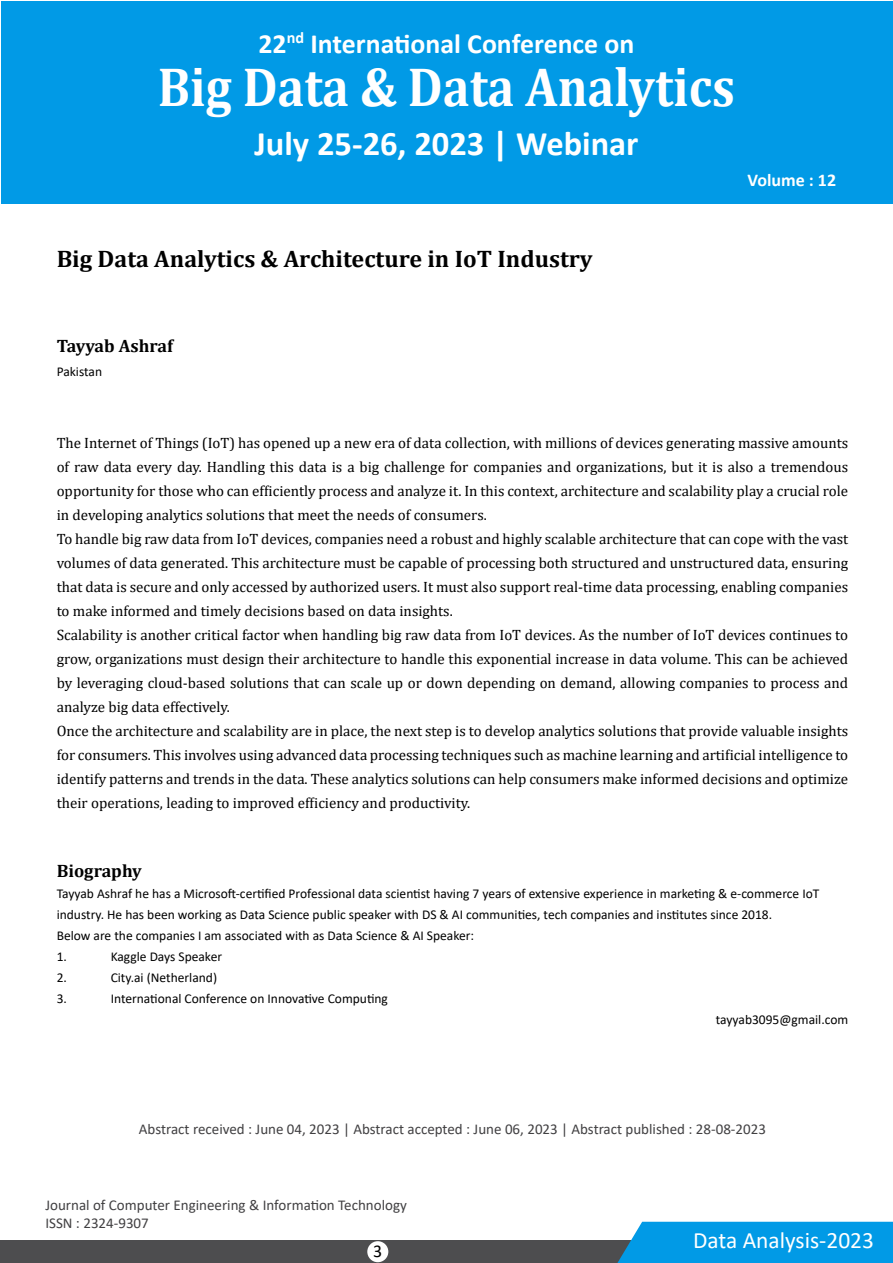
<style>
.page{position:relative;width:893px;height:1263px;background:#fff}
.page>*{position:absolute;margin:0;border:0;box-sizing:border-box;transform-origin:0 0}
.t1{font:700 55.35px "Cambria";color:#fff;scale:.9 1}
.t2{font:700 34.5px "Calibri";color:#fff}
.t3{font:700 27.9px "Calibri";color:#fff}
.t4{font:700 24px "Cambria";color:#000}
.t5{font:23.4px "Calibri";color:#fff}
.t6{font:700 18px "Cambria";color:#000}
.t7{font:700 18px "Calibri";color:#fff}
.t8{font:18px "Calibri";color:#000}
.t9{font:15px/24px "Cambria";color:#000}
.t10{font:15px/18px "Calibri";color:#414042}
.t11{font:13.5px/21px "Calibri";color:#000}
</style>
<div class="page">
<div style="left:1px;top:1px;width:891px;height:202px;background:#019ae6"></div>
<div style="left:0;top:1240px;width:668px;height:23px;background:#4d4d4f"></div>
<div style="left:617px;top:1222px;width:276px;height:41px;background:#019ae6"></div>
<div style="left:367px;top:1241px;width:21px;height:21px;background:#fff;border-radius:50%"></div>
<h3 class="t3" style="left:258px;top:24px;width:377px">22<sup>nd</sup> International Conference on</h3>
<h1 class="t1" style="left:158px;top:48px;width:643px">Big Data &amp; Data Analytics</h1>
<h2 class="t2" style="left:255px;top:119px;width:385px">July 25-26, 2023 | Webinar</h2>
<p class="t7" style="left:748px;top:168px;width:90px">Volume : 12</p>
<h3 class="t4" style="left:57px;top:242px;width:537px">Big Data Analytics &amp; Architecture in IoT Industry</h3>
<p class="t6" style="left:57px;top:333px;width:118px">Tayyab Ashraf</p>
<p class="t11" style="left:57px;top:361px;width:47px">Pakistan</p>
<p class="t9" style="left:57px;top:431px;width:793px">The Internet of Things (IoT) has opened up a new era of data collection, with millions of devices generating massive amounts of raw data every day. Handling this data is a big challenge for companies and organizations, but it is also a tremendous opportunity for those who can efficiently process and analyze it. In this context, architecture and scalability play a crucial role in developing analytics solutions that meet the needs of consumers.<br>To handle big raw data from IoT devices, companies need a robust and highly scalable architecture that can cope with the vast volumes of data generated. This architecture must be capable of processing both structured and unstructured data, ensuring that data is secure and only accessed by authorized users. It must also support real-time data processing, enabling companies to make informed and timely decisions based on data insights.<br>Scalability is another critical factor when handling big raw data from IoT devices. As the number of IoT devices continues to grow, organizations must design their architecture to handle this exponential increase in data volume. This can be achieved by leveraging cloud-based solutions that can scale up or down depending on demand, allowing companies to process and analyze big data effectively.<br>Once the architecture and scalability are in place, the next step is to develop analytics solutions that provide valuable insights for consumers. This involves using advanced data processing techniques such as machine learning and artificial intelligence to identify patterns and trends in the data. These analytics solutions can help consumers make informed decisions and optimize their operations, leading to improved efficiency and productivity.</p>
<p class="t6" style="left:57px;top:858px;width:87px">Biography</p>
<p class="t11" style="left:57px;top:883px;width:764px">Tayyab Ashraf he has a Microsoft-certified Professional data scientist having 7 years of extensive experience in marketing &amp; e-commerce IoT industry. He has been working as Data Science public speaker with DS &amp; AI communities, tech companies and institutes since 2018.<br>Below are the companies I am associated with as Data Science &amp; AI Speaker:<br>1.</p>
<p class="t11" style="left:111px;top:946px;width:113px">Kaggle Days Speaker</p>
<p class="t11" style="left:57px;top:967px;width:12px">2.</p>
<p class="t11" style="left:111px;top:967px;width:108px">City.ai (Netherland)</p>
<p class="t11" style="left:57px;top:988px;width:12px">3.</p>
<p class="t11" style="left:111px;top:988px;width:279px">International Conference on Innovative Computing</p>
<p class="t11" style="left:716px;top:1009px;width:134px">tayyab3095@gmail.com</p>
<p class="t10" style="left:139px;top:1119px;width:628px">Abstract received : June 04, 2023 | Abstract accepted : June 06, 2023 | Abstract published : 28-08-2023</p>
<p class="t10" style="left:45px;top:1196px;width:363px">Journal of Computer Engineering &amp; Information Technology<br>ISSN : 2324-9307</p>
<p class="t8" style="left:373px;top:1239px;width:11px">3</p>
<h3 class="t5" style="left:693px;top:1224px;width:182px">Data Analysis-2023</h3>
</div>
